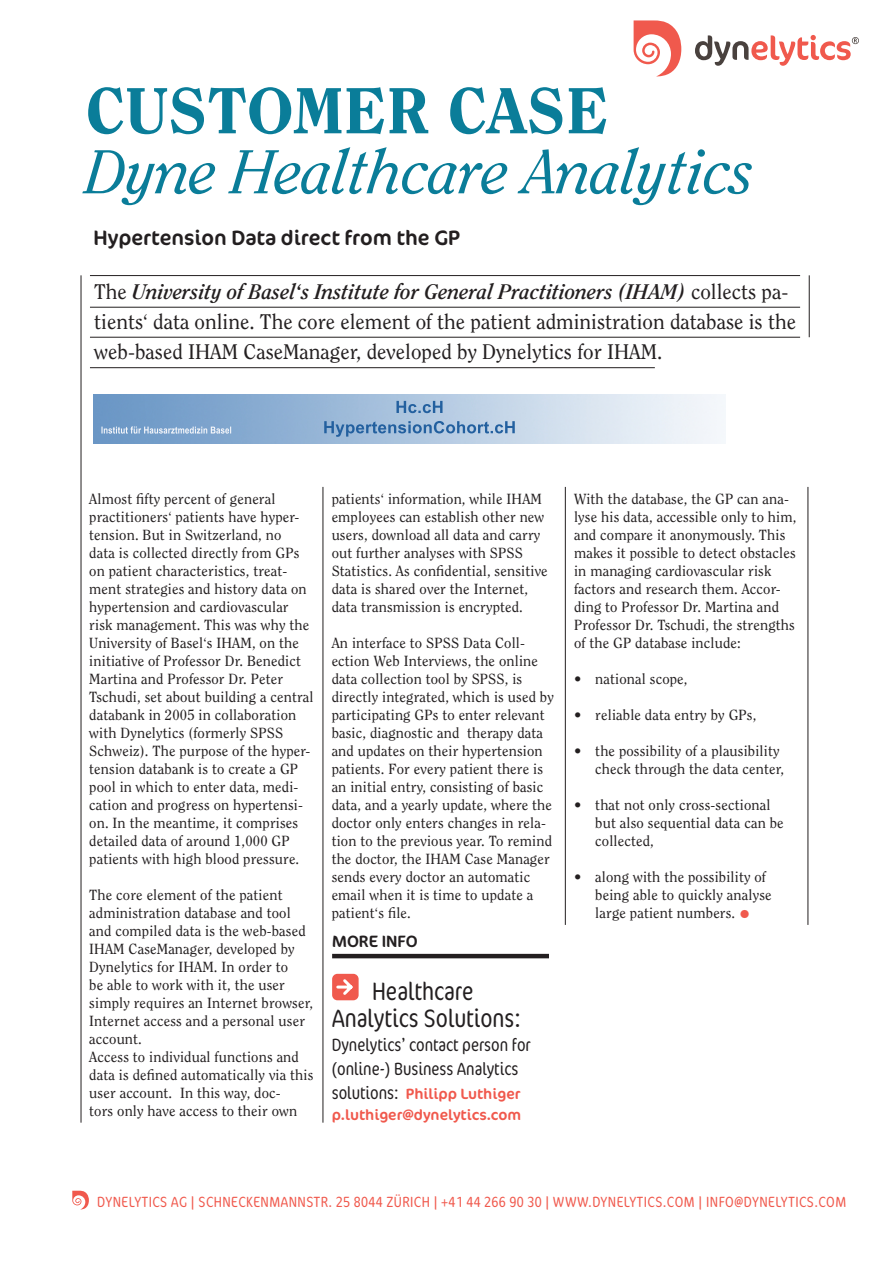
<style>
.page{position:relative;width:893px;height:1263px;background:#fff}
.page>*{position:absolute;margin:0;border:0;box-sizing:border-box;transform-origin:0 0}
.Titel{font:800 64.5px "Clearface Std";color:#0a7d99}
.Untertitel{font:italic 61.5px "Clearface Std";letter-spacing:-.01em;color:#0a7d99}
.Info_angabe{font:300 condensed 25.5px "Cocon OT";color:#231f20}
.Paragraph_Style_1{font:21px/30px "Clearface Std";color:#231f20}
.Lead{font:21px "Cocon OT";color:#231f20}
.t1{font:300 condensed 18px "Cocon OT";color:#231f20}
.Zitatangabe{font:16.5px "Cocon OT";color:#231f20}
.t2{font:300 condensed 15px "Cocon OT";letter-spacing:.03em;color:#f0594d}
.t3{font:15px "Cocon OT";color:#f0594d}
.Brottext{font:14.7px/18px "Clearface Std";letter-spacing:.01em;color:#231f20}
.Brottext_Aufzählung{font:14.7px/18px "Clearface Std";letter-spacing:.01em;color:#231f20}
.s1{font-weight:700;font-style:italic}
.s2{font-weight:300;font-stretch:condensed;font-size:18px;color:#231f20}
.s3{font-family:"Fedra Sans Alt Std";color:#f0594d}
</style>
<div class="page">
<svg style="left:72px;top:1191px;width:17px;height:18px"></svg>
<img style="left:94px;top:394px;width:632px;height:49px">
<div style="left:332px;top:974px;width:27px;height:26px;background:#f0594d;border-radius:5px"></div>
<svg style="left:336px;top:979px;width:17px;height:16px"></svg>
<hr style="left:332px;top:954px;width:217px;height:4px;background:#231f20">
<hr style="left:323px;top:487px;width:1px;height:636px;background:#231f20">
<hr style="left:81px;top:275px;width:1px;height:848px;background:#231f20">
<hr style="left:565px;top:487px;width:1px;height:438px;background:#231f20">
<hr style="left:808px;top:487px;width:1px;height:438px;background:#231f20">
<hr style="left:809px;top:275px;width:1px;height:62px;background:#231f20">
<hr style="left:90px;top:275px;width:710px;height:1px;background:#231f20">
<hr style="left:90px;top:307px;width:710px;height:1px;background:#231f20">
<hr style="left:90px;top:337px;width:710px;height:1px;background:#231f20">
<hr style="left:90px;top:367px;width:565px;height:1px;background:#231f20">
<svg style="left:634px;top:20px;width:47px;height:57px"></svg>
<svg style="left:695px;top:35px;width:164px;height:31px"></svg>
<p class="Titel" style="left:86px;top:71px;width:525px">CUSTOMER CASE</p>
<p class="Untertitel" style="left:86px;top:136px;width:670px">Dyne Healthcare Analytics</p>
<p class="Lead" style="left:94px;top:225px;width:368px">Hypertension Data direct from the GP</p>
<p class="Paragraph_Style_1" style="left:94px;top:276px;width:703px">The <span class="s1">University of Basel‘s Institute for General Practitioners (IHAM)</span> collects pa&shy;tients‘ data online. The core element of the patient administration database is the web-based IHAM CaseManager, developed by Dynelytics for IHAM.</p>
<p class="Brottext" style="left:89px;top:490px;width:226px">Almost fifty percent of general practitioners‘ patients have hyper&shy;tension. But in Switzerland, no<br>data is collected directly from GPs on patient characteristics, treat&shy;ment strategies and history data on hypertension and cardiovascular risk management. This was why the University of Basel‘s IHAM, on the initiative of Professor Dr. Benedict Martina and Professor Dr. Peter Tschudi, set about building a central databank in 2005 in collaboration with Dynelytics (formerly SPSS Schweiz). The purpose of the hyper&shy;tension databank is to create a GP pool in which to enter data, medi&shy;cation and progress on hypertensi&shy;on. In the meantime, it comprises detailed data of around 1,000 GP patients with high blood pressure.</p>
<p class="Brottext" style="left:89px;top:886px;width:225px">The core element of the patient administration database and tool and compiled data is the web-based<br>IHAM CaseManager, developed by<br>Dynelytics for IHAM. In order to<br>be able to work with it, the user simply requires an Internet browser,<br>Internet access and a personal user account.</p>
<p class="Brottext" style="left:89px;top:1048px;width:226px">Access to individual functions and data is defined automatically via this user account. In this way, doc-<br>tors only have access to their own</p>
<p class="Brottext" style="left:332px;top:490px;width:218px">patients‘ information, while IHAM employees can establish other new users, download all data and carry out further analyses with SPSS Statistics. As confidential, sensitive data is shared over the Internet, data transmission is encrypted.</p>
<p class="Brottext" style="left:332px;top:634px;width:224px">An interface to SPSS Data Coll&shy;ection Web Interviews, the online data collection tool by SPSS, is directly integrated, which is used by participating GPs to enter relevant basic, diagnostic and therapy data and updates on their hypertension patients. For every patient there is an initial entry, consisting of basic data, and a yearly update, where the doctor only enters changes in rela&shy;tion to the previous year. To remind the doctor, the IHAM Case Manager sends every doctor an automatic email when it is time to update a patient‘s file.</p>
<p class="Zitatangabe" style="left:332px;top:931px;width:87px">MORE INFO</p>
<p class="Info_angabe" style="left:372px;top:977px;width:103px">Healthcare</p>
<p class="Info_angabe" style="left:332px;top:1004px;width:190px">Analytics Solutions:</p>
<p class="t1" style="left:332px;top:1035px;width:201px">Dynelytics’ contact person for</p>
<p class="t1" style="left:332px;top:1059px;width:188px">(online-) Business Analytics</p>
<p class="t3" style="left:332px;top:1085px;width:190px"><span class="s2">solutions:</span> Philipp Luthiger</p>
<p class="t3" style="left:332px;top:1106px;width:191px">p.luthiger@dynelytics.com</p>
<p class="Brottext" style="left:574px;top:490px;width:224px">With the database, the GP can ana&shy;lyse his data, accessible only to him, and compare it anonymously. This makes it possible to detect obstacles in managing cardiovascular risk factors and research them. Accor&shy;ding to Professor Dr. Martina and Professor Dr. Tschudi, the strengths of the GP database include:</p>
<p class="Brottext_Aufzählung" style="left:574px;top:670px;width:115px">• national scope,</p>
<p class="Brottext_Aufzählung" style="left:574px;top:706px;width:184px">• reliable data entry by GPs,</p>
<p class="Brottext_Aufzählung" style="left:595px;top:742px;width:190px;text-indent:-21px">• the possibility of a plausibility check through the data center,</p>
<p class="Brottext_Aufzählung" style="left:595px;top:796px;width:190px;text-indent:-21px">• that not only cross-sectional but also sequential data can be collected,</p>
<p class="Brottext_Aufzählung" style="left:595px;top:868px;width:178px;text-indent:-21px">• along with the possibility of being able to quickly analyse large patient numbers. <span class="s3">●</span></p>
<p class="t2" style="left:97px;top:1194px;width:750px">DYNELYTICS AG | SCHNECKENMANNSTR. 25 8044 ZÜRICH | +41 44 266 90 30 | WWW.DYNELYTICS.COM | INFO@DYNELYTICS.COM</p>
</div>
